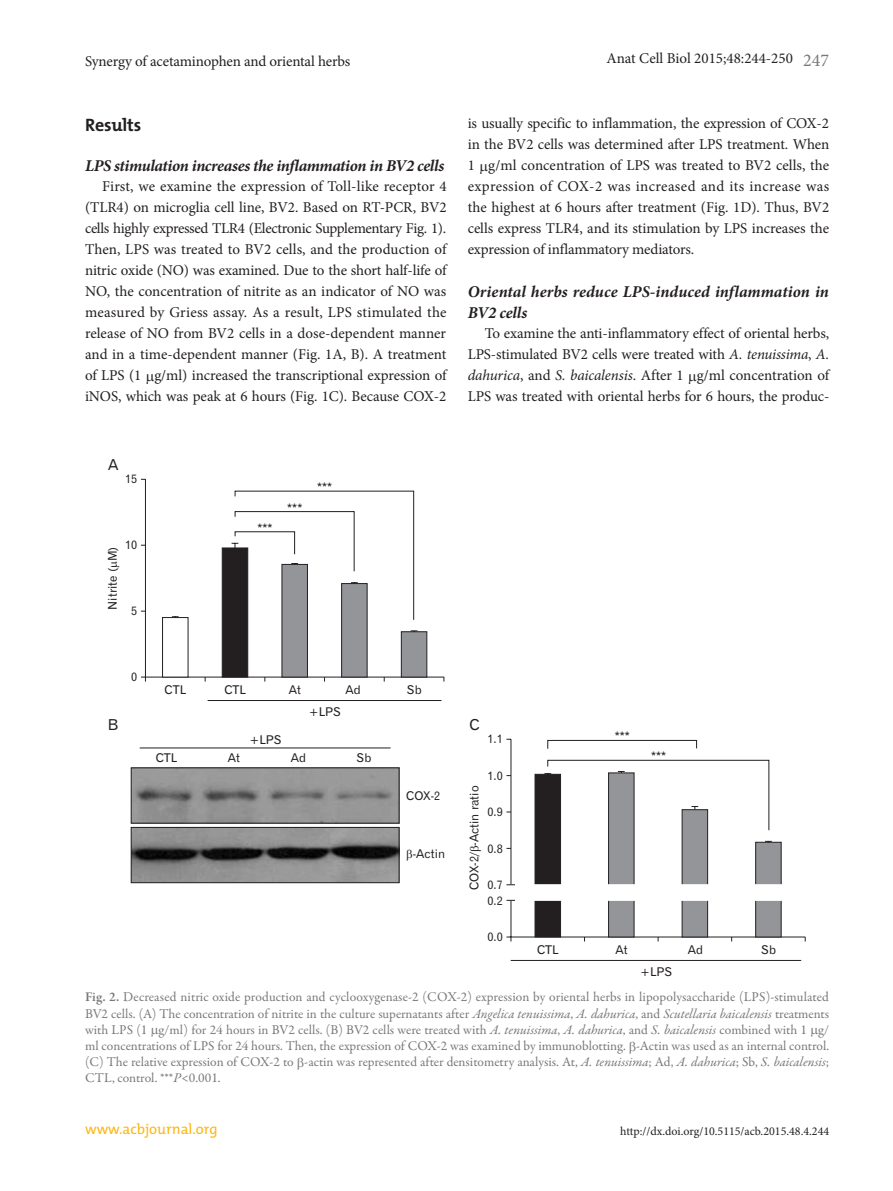
<style>
.page{position:relative;width:893px;height:1191px;background:#fff}
.page>*{position:absolute;margin:0;border:0;box-sizing:border-box;transform-origin:0 0}
.대제목{font:700 18px "The Mix";letter-spacing:-.01em;color:#231f20}
.중제목{font:italic 700 16.5px/21px "Minion Pro";letter-spacing:-.01em;color:#231f20}
.본문{font:15px/21px "Minion Pro";letter-spacing:-.01em;color:#231f20;text-align:justify}
.t1{font:15px "Gothic 720 BT Roman B";color:#231f20}
.t2{font:14.7px "The Mix";color:#fcb814}
.캡션{font:13.5px/16.2px "Garamond Premr Pro";color:#76787b;text-align:justify}
.t3{font:12.9px "Arial";color:#231f20}
.t4{font:12px/15.6px "Gothic 720 BT Roman B";color:#231f20}
.t5{font:12px "Minion Pro";color:#231f20}
.s1{font-size:18px;color:#76787b}
.s2{font-style:italic}
.s3{font-weight:600}
</style>
<div class="page">
<svg style="left:506px;top:738px;width:300px;height:200px"></svg>
<div style="left:535px;top:774px;width:26px;height:163px;background:#231f20"></div>
<div style="left:608px;top:772px;width:26px;height:165px;background:#939598;border:1px solid #231f20"></div>
<div style="left:682px;top:809px;width:26px;height:128px;background:#939598;border:1px solid #231f20"></div>
<hr style="left:768px;top:841px;width:1px;height:55px;background:#231f20">
<div style="left:755px;top:842px;width:27px;height:95px;background:#939598;border:1px solid #231f20"></div>
<svg style="left:141px;top:478px;width:304px;height:200px"></svg>
<div style="left:162px;top:617px;width:26px;height:60px;background:#fff;border:1px solid #231f20"></div>
<div style="left:222px;top:547px;width:26px;height:130px;background:#231f20;border:1px solid #231f20"></div>
<div style="left:281px;top:564px;width:27px;height:113px;background:#939598;border:1px solid #231f20"></div>
<div style="left:341px;top:583px;width:27px;height:94px;background:#939598;border:1px solid #231f20"></div>
<div style="left:401px;top:631px;width:26px;height:46px;background:#939598;border:1px solid #231f20"></div>
<svg style="left:232px;top:490px;width:182px;height:130px"></svg>
<img style="left:133px;top:769px;width:264px;height:52px">
<div style="left:131px;top:767px;width:268px;height:56px;border:1px solid #231f20"></div>
<hr style="left:140px;top:747px;width:251px;height:1px;background:#231f20">
<img style="left:133px;top:829px;width:264px;height:52px">
<div style="left:131px;top:827px;width:268px;height:56px;border:1px solid #231f20"></div>
<hr style="left:208px;top:700px;width:233px;height:1px;background:#231f20">
<hr style="left:511px;top:960px;width:290px;height:1px;background:#231f20">
<div style="left:547px;top:740px;width:150px;height:9px;border:1px solid #231f20"></div>
<div style="left:508px;top:884px;width:285px;height:16px;background:#fff;border:1px solid #fff"></div>
<svg style="left:544px;top:759px;width:226px;height:72px"></svg>
<p class="본문" style="left:85px;top:50px;width:267px">Synergy of acetaminophen and oriental herbs</p>
<p class="대제목" style="left:85px;top:110px;width:58px">Results</p>
<p class="중제목" style="left:85px;top:155px;width:361px">LPS stimulation increases the inflammation in BV2 cells</p>
<p class="본문" style="left:85px;top:176px;width:363px;text-indent:17px">First, we examine the expression of Toll-like receptor 4 (TLR4) on microglia cell line, BV2. Based on RT-PCR, BV2 cells highly expressed TLR4 (Electronic Supplementary Fig. 1).<br>Then, LPS was treated to BV2 cells, and the production of nitric oxide (NO) was examined. Due to the short half-life of NO, the concentration of nitrite as an indicator of NO was measured by Griess assay. As a result, LPS stimulated the release of NO from BV2 cells in a dose-dependent manner and in a time-dependent manner (Fig. 1A, B). A treatment of LPS (1 g/ml) increased the transcriptional expression of iNOS, which was peak at 6 hours (Fig. 1C). Because COX-2</p>
<p class="본문" style="left:606px;top:48px;width:224px">Anat Cell Biol 2015;48:244-250 <span class="s1">247</span></p>
<p class="본문" style="left:468px;top:113px;width:363px">is usually specific to inflammation, the expression of COX-2 in the BV2 cells was determined after LPS treatment. When 1 g/ml concentration of LPS was treated to BV2 cells, the expression of COX-2 was increased and its increase was the highest at 6 hours after treatment (Fig. 1D). Thus, BV2 cells express TLR4, and its stimulation by LPS increases the expression of inflammatory mediators.</p>
<p class="중제목" style="left:468px;top:281px;width:363px">Oriental herbs reduce LPS-induced inflammation in<br>BV2 cells</p>
<p class="본문" style="left:468px;top:323px;width:363px;text-indent:17px">To examine the anti-inflammatory effect of oriental herbs, LPS-stimulated BV2 cells were treated with <span class="s2">A. tenuissima</span>, <span class="s2">A. dahurica</span>, and <span class="s2">S. baicalensis</span>. After 1 g/ml concentration of LPS was treated with oriental herbs for 6 hours, the produc-</p>
<p class="t1" style="left:108px;top:459px;width:12px">A</p>
<p class="t4" style="left:125px;top:472px;width:14px">15</p>
<p class="t4" style="left:125px;top:538px;width:14px">10</p>
<p class="t4" style="left:106px;top:609px;width:64px;rotate:-90deg">Nitrite ( M)</p>
<p class="t4" style="left:131px;top:604px;width:8px">5</p>
<p class="t3" style="left:258px;top:520px;width:17px">***</p>
<p class="t3" style="left:287px;top:499px;width:17px">***</p>
<p class="t3" style="left:317px;top:479px;width:17px">***</p>
<p class="t4" style="left:131px;top:670px;width:8px">0</p>
<p class="t1" style="left:108px;top:719px;width:12px">B</p>
<p class="t4" style="left:165px;top:683px;width:23px">CTL</p>
<p class="t4" style="left:156px;top:751px;width:23px">CTL</p>
<p class="t4" style="left:224px;top:683px;width:23px">CTL</p>
<p class="t4" style="left:289px;top:683px;width:14px">At</p>
<p class="t4" style="left:249px;top:733px;width:34px">+LPS</p>
<p class="t4" style="left:346px;top:683px;width:17px">Ad</p>
<p class="t4" style="left:407px;top:683px;width:16px">Sb</p>
<p class="t4" style="left:309px;top:704px;width:34px">+LPS</p>
<p class="t4" style="left:228px;top:750px;width:14px">At</p>
<p class="t4" style="left:291px;top:750px;width:17px">Ad</p>
<p class="t4" style="left:357px;top:751px;width:16px">Sb</p>
<p class="t4" style="left:406px;top:788px;width:36px">COX-2</p>
<p class="t4" style="left:413px;top:847px;width:34px">-Actin</p>
<p class="t1" style="left:469px;top:719px;width:12px">C</p>
<p class="t4" style="left:467px;top:890px;width:106px;rotate:-90deg">COX-2/ -Actin ratio</p>
<p class="t4" style="left:488px;top:732px;width:17px">1.1</p>
<p class="t4" style="left:488px;top:768px;width:17px">1.0</p>
<p class="t4" style="left:488px;top:805px;width:17px">0.9</p>
<p class="t4" style="left:488px;top:841px;width:17px">0.8</p>
<p class="t4" style="left:488px;top:878px;width:17px">0.7<br>0.2</p>
<p class="t4" style="left:488px;top:930px;width:17px">0.0</p>
<p class="t4" style="left:537px;top:943px;width:23px">CTL</p>
<p class="t3" style="left:615px;top:728px;width:17px">***</p>
<p class="t3" style="left:651px;top:748px;width:17px">***</p>
<p class="t4" style="left:615px;top:943px;width:14px">At</p>
<p class="t4" style="left:688px;top:943px;width:17px">Ad</p>
<p class="t4" style="left:761px;top:943px;width:16px">Sb</p>
<p class="t4" style="left:640px;top:964px;width:34px">+LPS</p>
<p class="캡션" style="left:85px;top:989px;width:746px"><span class="s3">Fig. 2.</span> Decreased nitric oxide production and cyclooxygenase-2 (COX-2) expression by oriental herbs in lipopolysaccharide (LPS)-stimulated BV2 cells. (A) The concentration of nitrite in the culture supernatants after <span class="s2">Angelica tenuissima</span>, <span class="s2">A. dahurica</span>, and <span class="s2">Scutellaria baicalensis</span> treatments with LPS (1 g/ml) for 24 hours in BV2 cells. (B) BV2 cells were treated with <span class="s2">A. tenuissima</span>, <span class="s2">A. dahurica</span>, and <span class="s2">S. baicalensis</span> combined with 1 g/ ml concentrations of LPS for 24 hours. Then, the expression of COX-2 was examined by immunoblotting. -Actin was used as an internal control. (C) The relative expression of COX-2 to -actin was represented after densitometry analysis. At, <span class="s2">A. tenuissima</span>; Ad, <span class="s2">A. dahurica</span>; Sb, <span class="s2">S. baicalensis</span>; CTL, control. ***<span class="s2">P</span>&lt;0.001.</p>
<p class="t2" style="left:85px;top:1117px;width:134px">www.acbjournal.org</p>
<p class="t5" style="left:620px;top:1123px;width:210px">http://dx.doi.org/10.5115/acb.2015.48.4.244</p>
</div>
